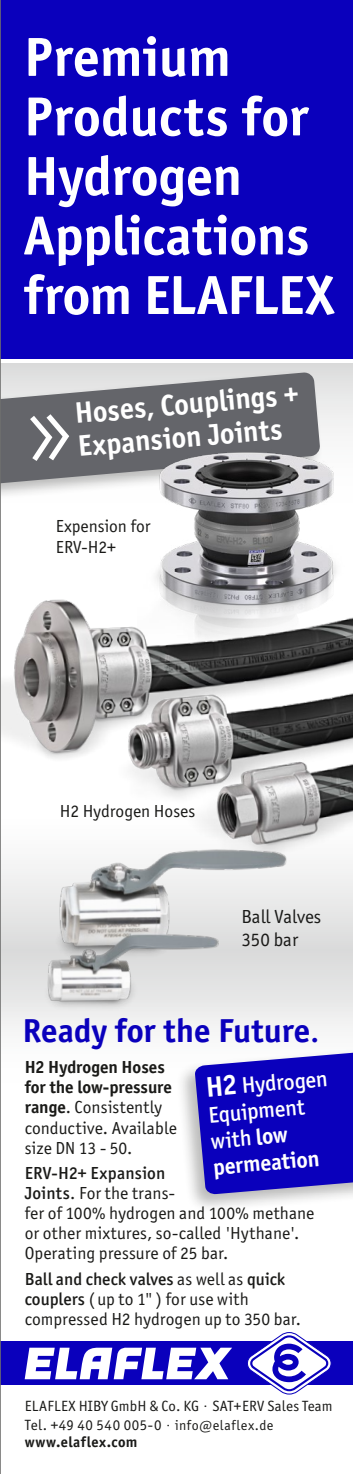
<style>
.page{position:relative;width:353px;height:1474px;background:#fff}
.page>*{position:absolute;margin:0;border:0;box-sizing:border-box;transform-origin:0 0}
.t1{font:700 55.12px/59.5px "Officina Sans ITC Std";color:#fff}
.t2{font:700 33.25px "Officina Sans ITC Std";color:#0a00bc}
.t3{font:700 29.75px/33.2px "Officina Sans ITC Std";color:#fff}
.t4{font:500 22.75px/26.2px "Officina Sans ITC Std";color:#fff}
.t5{font:18.9px "Officina Sans ITC Std";color:#1a1a18}
.t6{font:17.5px/20.1px "Officina Sans ITC Std";letter-spacing:.005em;color:#1a1a18}
.t7{font:14.88px "Officina Sans ITC Std";letter-spacing:.015em;color:#1a1a18}
.t8{font:14.88px "Officina Sans ITC Std";letter-spacing:.04em;color:#1a1a18}
.t9{font:700 14.88px "Officina Sans ITC Std";letter-spacing:.04em;color:#1a1a18}
.s1{font-weight:400}
.s2{font-weight:700}
.s3{font-weight:500}
.s4{font-weight:700;font-size:28.53px}
.s5{font-size:14px}
</style>
<div class="page">
<svg style="left:1px;top:364px;width:351px;height:69px"></svg>
<svg style="left:1px;top:877px;width:351px;height:153px"></svg>
<div style="left:0;top:0;width:352px;height:358px;background:#0a00bc"></div>
<div style="left:0;top:369px;width:322px;height:133px;background:#1a1a18;opacity:.3"></div>
<svg style="left:1px;top:372px;width:319px;height:113px;fill:#64656a"></svg>
<svg style="left:25px;top:408px;width:49px;height:58px"></svg>
<div style="left:0;top:1341px;width:352px;height:44px;background:#0a00bc"></div>
<svg style="left:247px;top:1332px;width:84px;height:62px"></svg>
<svg style="left:25px;top:1347px;width:207px;height:32px"></svg>
<div style="left:176px;top:1036px;width:176px;height:177px;background:#1a1a18;opacity:.3"></div>
<svg style="left:194px;top:1040px;width:158px;height:154px;fill:#0a00bc"></svg>
<img style="left:1px;top:599px;width:351px;height:278px">
<img style="left:137px;top:444px;width:215px;height:211px">
<img style="left:21px;top:818px;width:277px;height:212px">
<hr style="left:0;top:0;width:1px;height:1473px;background:#6f6f6e">
<p class="t1" style="left:24px;top:27px;width:311px">Premium<br>Products for<br>Hydrogen<br>Applications from ELAFLEX</p>
<p class="t3" style="left:73px;top:396px;width:225px;rotate:-5deg">Hoses, Couplings +<br>Expansion Joints</p>
<p class="t6" style="left:56px;top:516px;width:96px;line-height:21px">Expension for<br>ERV-H2+</p>
<p class="t6" style="left:60px;top:800px;width:137px">H2 Hydrogen Hoses</p>
<p class="t5" style="left:241px;top:905px;width:81px">Ball Valves</p>
<p class="t5" style="left:241px;top:928px;width:58px">350 bar</p>
<p class="t2" style="left:22px;top:1009px;width:298px">Ready for the Future<span class="s1">.</span></p>
<p class="t6" style="left:25px;top:1057px;width:153px"><span class="s2">H2 Hydrogen Hoses for the low-pressure range</span>. Consistently conductive. Available size DN 13 - 50.</p>
<p class="t6" style="left:25px;top:1162px;width:291px"><span class="s3">ERV-H2+ Expansion<br>Joints</span>. For the trans-<br>fer of 100% hydrogen and 100% methane or other mixtures, so-called 'Hythane'.<br>Operating pressure of 25 bar.</p>
<p class="t6" style="left:25px;top:1268px;width:277px"><span class="s3">Ball and check valves</span> as well as <span class="s3">quick couplers</span> (up to 1" ) for use with compressed H2 hydrogen up to 350 bar.</p>
<p class="t4" style="left:205px;top:1075px;width:123px;rotate:-5deg"><span class="s4">H2</span> Hydrogen</p>
<p class="t4" style="left:207px;top:1101px;width:108px;rotate:-5deg">Equipment with <span class="s2">low permeation</span></p>
<p class="t7" style="left:25px;top:1396px;width:309px">ELAFLEX HIBY GmbH &amp; Co. KG · SAT+ERV Sales Team</p>
<p class="t8" style="left:25px;top:1416px;width:249px">Tel. +49 40 540 005-0 <span class="s5">· info@elaflex.de</span></p>
<p class="t9" style="left:25px;top:1432px;width:114px">www.elaflex.com</p>
</div>
